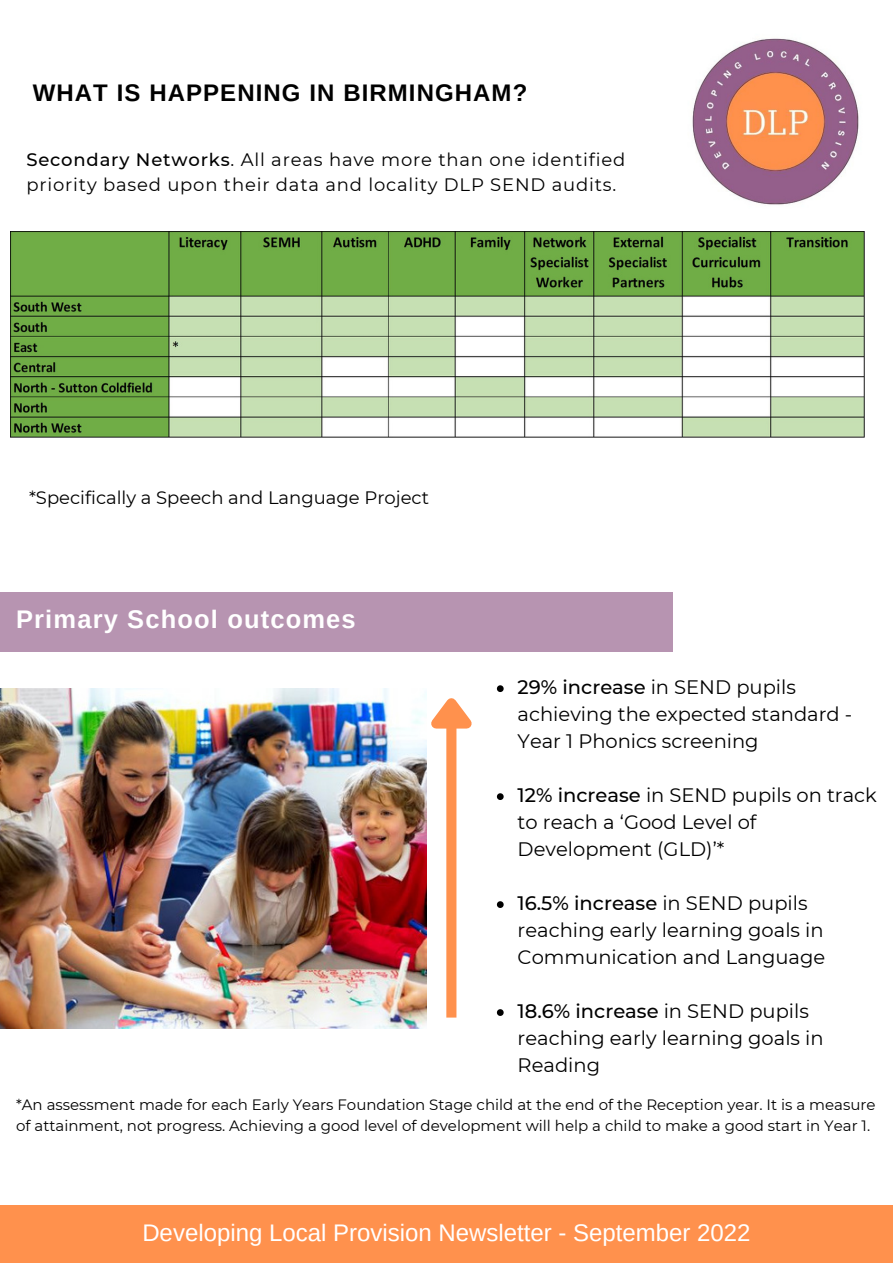
<style>
.page{position:relative;width:893px;height:1264px;background:#fff}
.page>*{position:absolute;margin:0;border:0;box-sizing:border-box;transform-origin:0 0}
.t1{font:700 25.5px "Arimo";letter-spacing:.045em;color:#fff}
.t2{font:24px "Arimo";color:#fff}
.t3{font:700 24px "Arimo";letter-spacing:.045em;color:#000}
.t4{font:19.5px/27px "Montserrat";color:#000}
.t5{font:18px/24.8px "Montserrat";letter-spacing:.045em;color:#000}
.t6{font:18px "Montserrat";color:#000}
.t7{font:15px/20.2px "Montserrat";color:#000}
.s1{font-weight:500}
</style>
<div class="page">
<div style="left:0;top:1205px;width:892px;height:57px;background:#ff914d"></div>
<img style="left:692px;top:38px;width:167px;height:167px">
<div style="left:0;top:592px;width:673px;height:60px;background:#b794b1"></div>
<div style="left:446px;top:726px;width:10px;height:291px;background:#ff914d"></div>
<svg style="left:426px;top:692px;width:46px;height:45px"></svg>
<img style="left:0;top:688px;width:426px;height:339px">
<img style="left:11px;top:232px;width:853px;height:206px">
<svg style="left:497px;top:685px;width:6px;height:7px"></svg>
<svg style="left:497px;top:793px;width:6px;height:7px"></svg>
<svg style="left:497px;top:901px;width:6px;height:7px"></svg>
<svg style="left:497px;top:1009px;width:6px;height:6px"></svg>
<p class="t3" style="left:33px;top:80px;width:496px">WHAT IS HAPPENING IN BIRMINGHAM?</p>
<p class="t5" style="left:26px;top:147px;width:600px"><span class="s1">Secondary Networks</span>. All areas have more than one identified priority based upon their data and locality DLP SEND audits.</p>
<p class="t6" style="left:29px;top:486px;width:401px">*Specifically a Speech and Language Project</p>
<h1 class="t1" style="left:16px;top:605px;width:341px">Primary School outcomes</h1>
<p class="t4" style="left:517px;top:673px;width:336px"><span class="s1">29% increase</span> in SEND pupils achieving the expected standard -<br>Year 1 Phonics screening</p>
<p class="t4" style="left:517px;top:781px;width:361px"><span class="s1">12% increase</span> in SEND pupils on track to reach a ‘Good Level of<br>Development (GLD)’*</p>
<p class="t4" style="left:517px;top:889px;width:309px"><span class="s1">16.5% increase</span> in SEND pupils reaching early learning goals in<br>Communication and Language</p>
<p class="t4" style="left:517px;top:997px;width:307px"><span class="s1">18.6% increase</span> in SEND pupils reaching early learning goals in<br>Reading</p>
<p class="t7" style="left:16px;top:1094px;width:860px">*An assessment made for each Early Years Foundation Stage child at the end of the Reception year. It is a measure of attainment, not progress. Achieving a good level of development will help a child to make a good start in Year 1.</p>
<p class="t2" style="left:142px;top:1219px;width:609px">Developing Local Provision Newsletter - September 2022</p>
</div>
